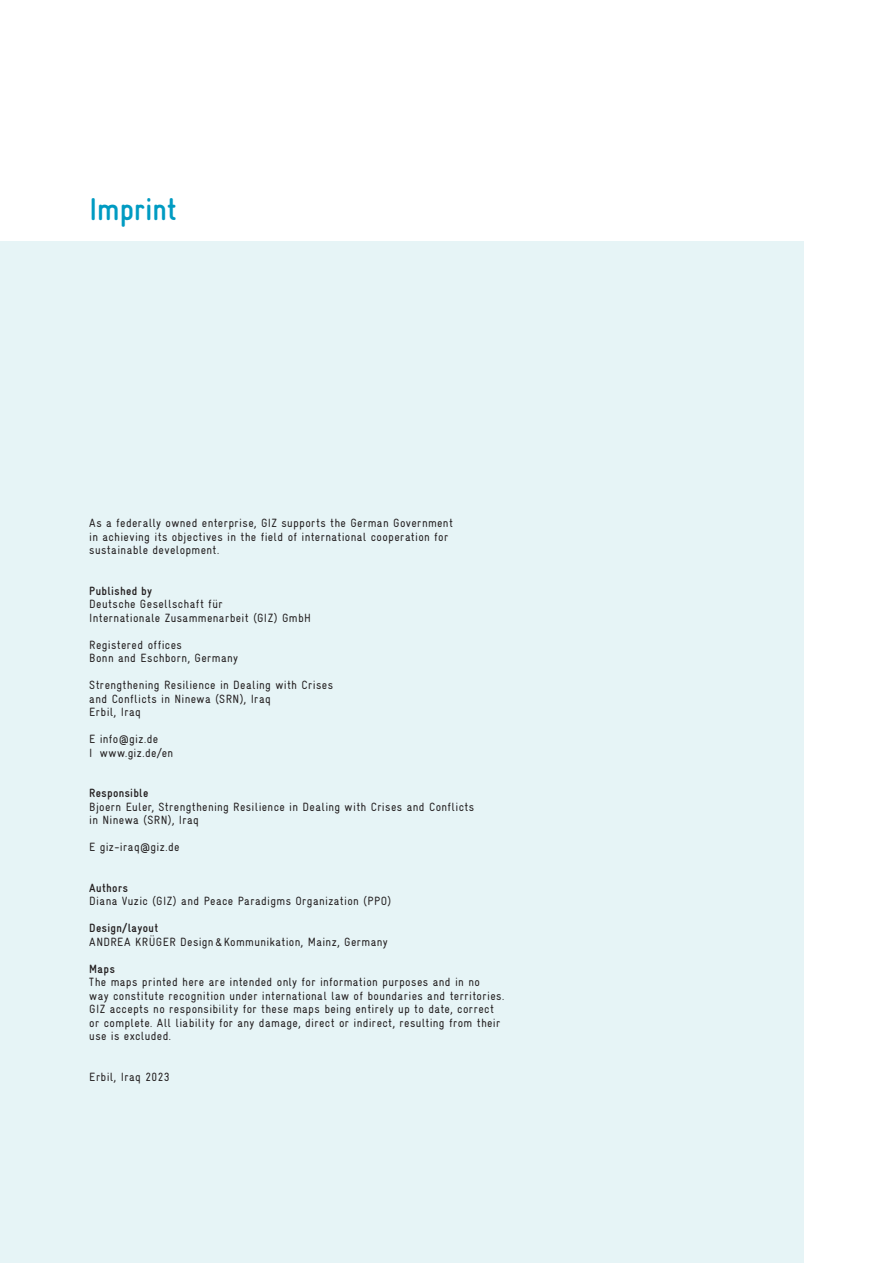
<style>
.page{position:relative;width:893px;height:1263px;background:#fff}
.page>*{position:absolute;margin:0;border:0;box-sizing:border-box;transform-origin:0 0}
.t1{font:700 31.5px "Gravur Condensed";letter-spacing:-.005em;color:#009bc2}
.t2{font:12px/13.5px "Gravur Condensed";letter-spacing:.03em;color:#231f20}
.t3{font:700 12px "Gravur Condensed";letter-spacing:.03em;color:#231f20}
</style>
<div class="page">
<div style="left:0;top:242px;width:804px;height:1021px;background:#e6f4f6"></div>
<h1 class="t1" style="left:89px;top:192px;width:89px">Imprint</h1>
<p class="t2" style="left:89px;top:516px;width:365px">As a federally owned enterprise, GIZ supports the German Government in achieving its objectives in the field of international cooperation for sustainable development.</p>
<p class="t3" style="left:89px;top:584px;width:64px">Published by</p>
<p class="t2" style="left:89px;top:597px;width:223px">Deutsche Gesellschaft für<br>Internationale Zusammenarbeit (GIZ) GmbH</p>
<p class="t2" style="left:89px;top:638px;width:150px">Registered offices<br>Bonn and Eschborn, Germany</p>
<p class="t2" style="left:89px;top:678px;width:245px">Strengthening Resilience in Dealing with Crises and Conflicts in Ninewa (SRN), Iraq<br>Erbil, Iraq</p>
<p class="t2" style="left:89px;top:732px;width:85px">E info@giz.de<br>I www.giz.de/en</p>
<p class="t3" style="left:89px;top:787px;width:61px">Responsible</p>
<p class="t2" style="left:89px;top:800px;width:386px">Bjoern Euler, Strengthening Resilience in Dealing with Crises and Conflicts in Ninewa (SRN), Iraq</p>
<p class="t2" style="left:89px;top:840px;width:92px">E giz-iraq@giz.de</p>
<p class="t3" style="left:89px;top:881px;width:40px">Authors</p>
<p class="t2" style="left:89px;top:894px;width:304px">Diana Vuzic (GIZ) and Peace Paradigms Organization (PPO)</p>
<p class="t3" style="left:89px;top:922px;width:70px">Design/layout</p>
<p class="t2" style="left:89px;top:935px;width:300px">ANDREA KRÜGER Design &amp; Kommunikation, Mainz, Germany</p>
<p class="t3" style="left:89px;top:962px;width:27px">Maps</p>
<p class="t2" style="left:89px;top:975px;width:416px">The maps printed here are intended only for information purposes and in no<br>way constitute recognition under international law of boundaries and territories.<br>GIZ accepts no responsibility for these maps being entirely up to date, correct or complete. All liability for any damage, direct or indirect, resulting from their use is excluded.</p>
<p class="t2" style="left:89px;top:1070px;width:82px">Erbil, Iraq 2023</p>
</div>
